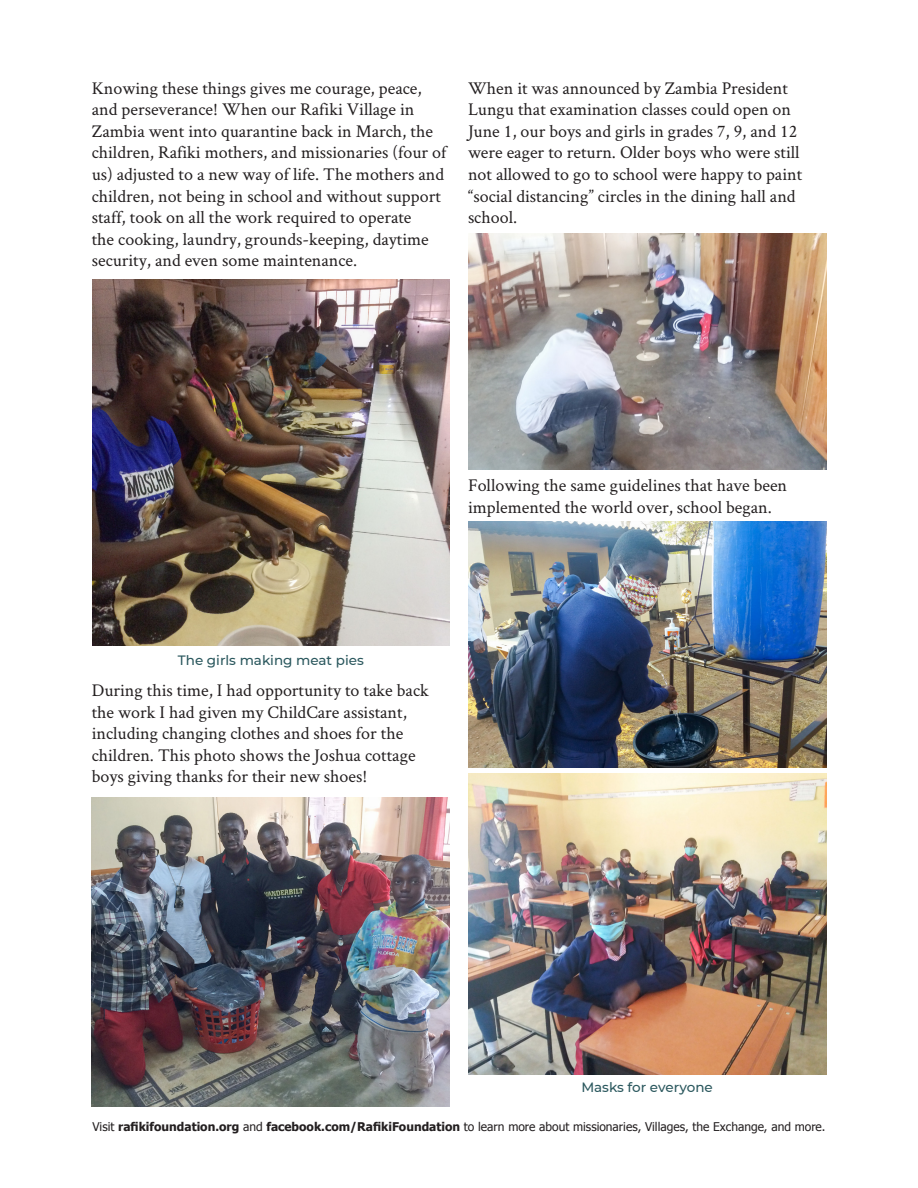
<style>
.page{position:relative;width:918px;height:1188px;background:#fff}
.page>*{position:absolute;margin:0;border:0;box-sizing:border-box;transform-origin:0 0}
.Body_copy{font:18px/21.6px "Crimson Text";color:#231f20}
.Photo_Caption{font:500 13.5px "Montserrat";color:#2b585e}
.t1{font:12px "Tahoma";color:#231f20}
.s1{font-weight:700}
</style>
<div class="page">
<img style="left:93px;top:280px;width:356px;height:366px">
<img style="left:468px;top:774px;width:358px;height:301px">
<img style="left:468px;top:521px;width:358px;height:247px">
<img style="left:468px;top:234px;width:358px;height:236px">
<img style="left:92px;top:797px;width:358px;height:310px">
<p class="Body_copy" style="left:92px;top:76px;width:356px">Knowing these things gives me courage, peace, and perseverance! When our Rafiki Village in Zambia went into quarantine back in March, the children, Rafiki mothers, and missionaries (four of us) adjusted to a new way of life. The mothers and children, not being in school and without support staff, took on all the work required to operate<br>the cooking, laundry, grounds-keeping, daytime security, and even some maintenance.</p>
<p class="Body_copy" style="left:468px;top:76px;width:336px">When it was announced by Zambia President Lungu that examination classes could open on June 1, our boys and girls in grades 7, 9, and 12 were eager to return. Older boys who were still not allowed to go to school were happy to paint “social distancing” circles in the dining hall and school.</p>
<p class="Body_copy" style="left:468px;top:474px;width:321px">Following the same guidelines that have been implemented the world over, school began.</p>
<p class="Photo_Caption" style="left:178px;top:651px;width:187px">The girls making meat pies</p>
<p class="Body_copy" style="left:92px;top:679px;width:339px">During this time, I had opportunity to take back the work I had given my ChildCare assistant, including changing clothes and shoes for the children. This photo shows the Joshua cottage boys giving thanks for their new shoes!</p>
<p class="Photo_Caption" style="left:581px;top:1078px;width:133px">Masks for everyone</p>
<p class="t1" style="left:92px;top:1119px;width:735px">Visit <span class="s1">rafikifoundation.org</span> and <span class="s1">facebook.com/RafikiFoundation</span> to learn more about missionaries, Villages, the Exchange, and more.</p>
</div>
